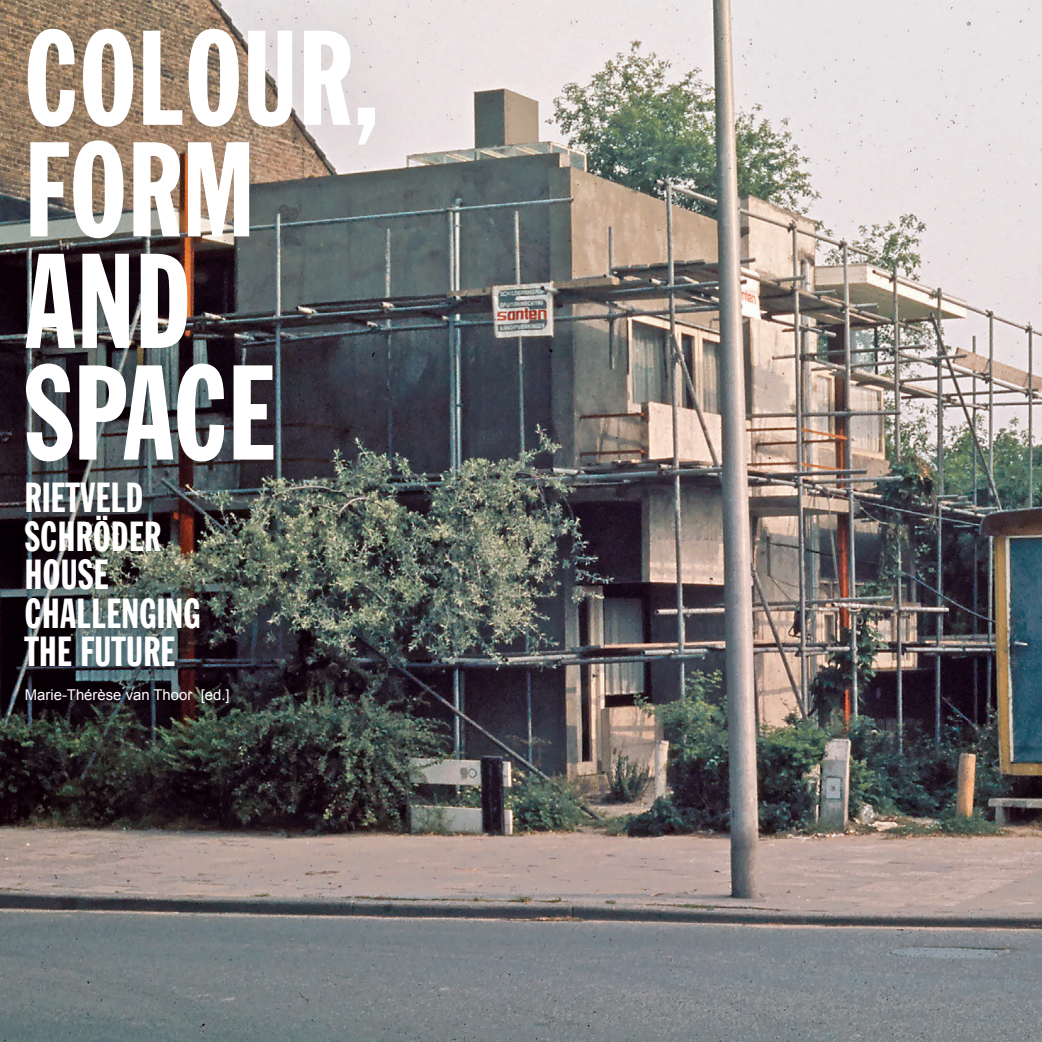
<style>
.page{position:relative;width:1042px;height:1042px;background:#fff}
.page>*{position:absolute;margin:0;border:0;box-sizing:border-box;transform-origin:0 0}
.t1{font:132.3px/111.5px "Franklin Gothic Std Extra Cond";letter-spacing:.01em;color:#fff}
.t2{font:41.3px/38.5px "Franklin Gothic Std Extra Cond";letter-spacing:.01em;color:#fff}
.t3{font:14.88px "Arial";color:#fff}
</style>
<div class="page">
<img style="left:0;top:0;width:1042px;height:1042px">
<div style="left:0;top:0;width:428px;height:755px;background:#231f20;opacity:.05"></div>
<h1 class="t1" style="left:25px;top:27px;width:356px">COLOUR,<br>FORM<br>AND<br>SPACE</h1>
<p class="t2" style="left:25px;top:479px;width:177px">RIETVELD<br>SCHRÖDER<br>HOUSE<br>CHALLENGING<br>THE FUTURE</p>
<p class="t3" style="left:25px;top:685px;width:206px">Marie-Thérèse van Thoor [ed.]</p>
</div>
